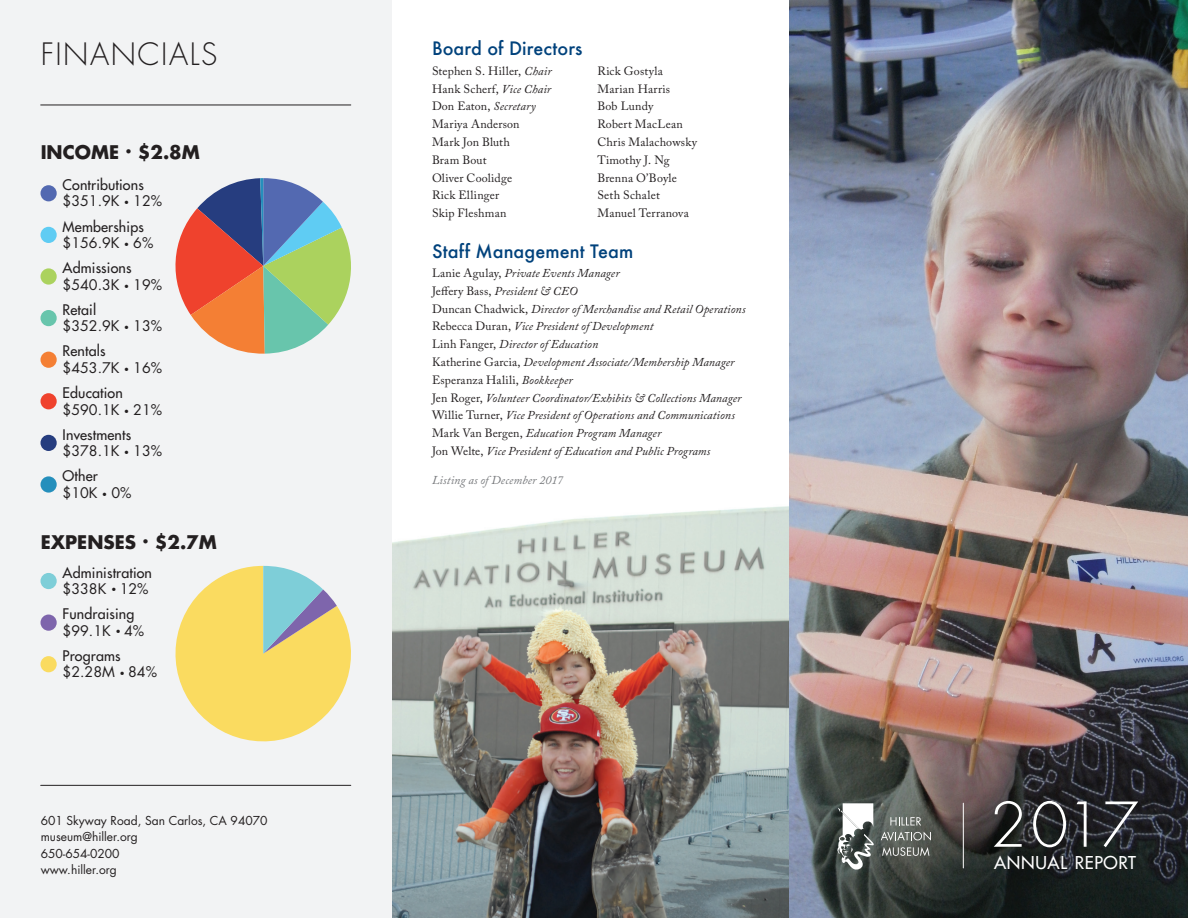
<style>
.page{position:relative;width:1188px;height:918px;background:#fff}
.page>*{position:absolute;margin:0;border:0;box-sizing:border-box;transform-origin:0 0}
.t1{font:300 60px "Futura Std";color:#fff}
.t2{font:300 30px "Futura Std";letter-spacing:.05em;color:#231f20}
.t3{font:700 18.3px "Futura Std";color:#231f20}
.t4{font:500 18px "Futura";letter-spacing:.005em;color:#01427c}
.t5{font:500 17.25px "Futura Std";letter-spacing:.04em;color:#fff}
.t6{font:500 14.25px/16.5px "Futura Std";letter-spacing:.01em;color:#231f20}
.t7{font:14.25px/16.5px "Futura Std";color:#231f20}
.t8{font:italic 12px/17.9px "Adobe Caslon Pro";letter-spacing:.005em;color:#231f20}
.t9{font:12px/17.9px "Adobe Caslon Pro";letter-spacing:.015em;color:#231f20}
.t10{font:12px/16.5px "Futura Std";color:#231f20}
.t11{font:italic 12px "Adobe Caslon Pro";letter-spacing:.01em;color:#76787b}
.s1{font-weight:400}
.s2{font-weight:700}
.s3{font-weight:500}
.s4{font-style:italic}
.s5{font-style:normal}
</style>
<div class="page">
<img style="left:392px;top:437px;width:398px;height:481px">
<img style="left:790px;top:0;width:398px;height:918px">
<hr style="left:963px;top:803px;width:1px;height:65px;background:#fff">
<svg style="left:890px;top:817px;width:31px;height:8px"></svg>
<svg style="left:881px;top:832px;width:50px;height:9px"></svg>
<svg style="left:882px;top:847px;width:47px;height:9px"></svg>
<svg style="left:837px;top:803px;width:38px;height:68px"></svg>
<div style="left:0;top:0;width:392px;height:918px;background:#f2f3f4"></div>
<hr style="left:41px;top:105px;width:310px;height:1px;background:#231f20">
<hr style="left:41px;top:785px;width:310px;height:1px;background:#231f20">
<div style="left:41px;top:185px;width:16px;height:16px;background:#5369b1;border-radius:50%"></div>
<div style="left:41px;top:573px;width:16px;height:16px;background:#7eced8;border-radius:50%"></div>
<div style="left:41px;top:310px;width:16px;height:16px;background:#68c5ac;border-radius:50%"></div>
<div style="left:41px;top:435px;width:16px;height:16px;background:#263d7f;border-radius:50%"></div>
<div style="left:41px;top:227px;width:16px;height:16px;background:#5fccf3;border-radius:50%"></div>
<div style="left:41px;top:615px;width:16px;height:16px;background:#7e65ac;border-radius:50%"></div>
<div style="left:41px;top:352px;width:16px;height:16px;background:#f47f34;border-radius:50%"></div>
<div style="left:41px;top:476px;width:16px;height:17px;background:#258fbc;border-radius:50%"></div>
<div style="left:41px;top:268px;width:16px;height:17px;background:#abd25e;border-radius:50%"></div>
<div style="left:41px;top:656px;width:16px;height:16px;background:#fadb60;border-radius:50%"></div>
<div style="left:41px;top:393px;width:16px;height:16px;background:#ef422d;border-radius:50%"></div>
<svg style="left:175px;top:178px;width:176px;height:176px"></svg>
<svg style="left:175px;top:566px;width:176px;height:176px"></svg>
<h2 class="t2" style="left:41px;top:36px;width:178px">FINANCIALS</h2>
<h3 class="t3" style="left:41px;top:140px;width:161px">INCOME ∙ $2.8M</h3>
<p class="t6" style="left:63px;top:176px;width:101px">Contributions <span class="s1">$351.9K</span> <span class="s2">∙</span> <span class="s1">12%</span></p>
<p class="t6" style="left:63px;top:218px;width:92px">Memberships <span class="s1">$156.9K</span> <span class="s2">∙</span> <span class="s1">6%</span></p>
<p class="t6" style="left:63px;top:260px;width:101px">Admissions <span class="s1">$540.3K</span> <span class="s2">∙</span> <span class="s1">19%</span></p>
<p class="t7" style="left:63px;top:301px;width:101px"><span class="s3">Retail<br></span>$352.9K <span class="s2">∙</span> 13%</p>
<p class="t7" style="left:63px;top:343px;width:101px"><span class="s3">Rentals </span>$453.7K <span class="s2">∙</span> 16%</p>
<p class="t7" style="left:63px;top:385px;width:101px"><span class="s3">Education </span>$590.1K <span class="s2">∙</span> 21%</p>
<p class="t6" style="left:63px;top:426px;width:101px">Investments <span class="s1">$378.1K</span> <span class="s2">∙</span> <span class="s1">13%</span></p>
<p class="t7" style="left:63px;top:468px;width:70px"><span class="s3">Other </span>$10K <span class="s2">∙</span> 0%</p>
<h3 class="t3" style="left:41px;top:529px;width:178px">EXPENSES ∙ $2.7M</h3>
<p class="t6" style="left:63px;top:564px;width:91px">Administration <span class="s1">$338K</span> <span class="s2">∙</span> <span class="s1">12%</span></p>
<p class="t6" style="left:63px;top:606px;width:83px">Fundraising <span class="s1">$99.1K</span> <span class="s2">∙</span> <span class="s1">4%</span></p>
<p class="t7" style="left:63px;top:648px;width:96px"><span class="s3">Programs </span>$2.28M <span class="s2">∙</span> 84%</p>
<p class="t10" style="left:41px;top:812px;width:228px">601 Skyway Road, San Carlos, CA 94070 museum@hiller.org<br>650-654-0200<br>www.hiller.org</p>
<h3 class="t4" style="left:432px;top:36px;width:152px">Board of Directors</h3>
<p class="t9" style="left:432px;top:62px;width:121px">Stephen S. Hiller, <span class="s4">Chair<br></span>Hank Scherf, <span class="s4">Vice Chair<br></span>Don Eaton, <span class="s4">Secretary<br></span>Mariya Anderson<br>Mark Jon Bluth<br>Bram Bout<br>Oliver Coolidge<br>Rick Ellinger<br>Skip Fleshman</p>
<p class="t9" style="left:597px;top:62px;width:101px">Rick Gostyla<br>Marian Harris<br>Bob Lundy<br>Robert MacLean<br>Chris Malachowsky<br>Timothy J. Ng<br>Brenna O’Boyle<br>Seth Schalet<br>Manuel Terranova</p>
<h3 class="t4" style="left:432px;top:238px;width:203px">Staff Management Team</h3>
<p class="t8" style="left:432px;top:264px;width:315px"><span class="s5">Lanie Agulay,</span> Private Events Manager<br><span class="s5">Jeffery Bass,</span> President &amp; CEO<br><span class="s5">Duncan Chadwick,</span> Director of Merchandise and Retail Operations <span class="s5">Rebecca Duran,</span> Vice President of Development<br><span class="s5">Linh Fanger,</span> Director of Education<br><span class="s5">Katherine Garcia,</span> Development Associate/Membership Manager <span class="s5">Esperanza Halili,</span> Bookkeeper<br><span class="s5">Jen Roger,</span> Volunteer Coordinator/Exhibits &amp; Collections Manager <span class="s5">Willie Turner,</span> Vice President of Operations and Communications <span class="s5">Mark Van Bergen,</span> Education Program Manager<br><span class="s5">Jon Welte,</span> Vice President of Education and Public Programs</p>
<p class="t11" style="left:432px;top:473px;width:133px">Listing as of December 2017</p>
<h1 class="t1" style="left:990px;top:788px;width:150px">2017</h1>
<h3 class="t5" style="left:994px;top:852px;width:144px">ANNUAL REPORT</h3>
</div>
